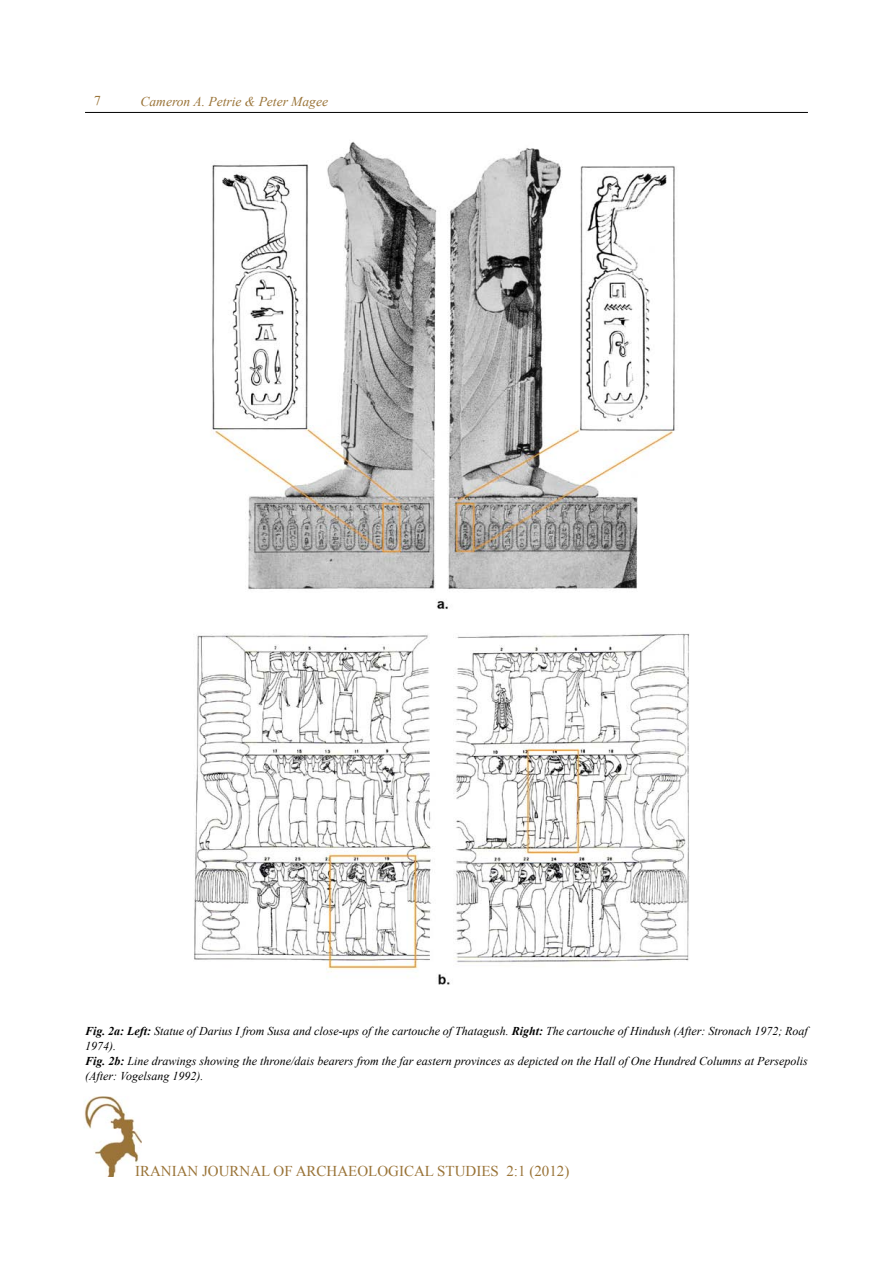
<style>
.page{position:relative;width:893px;height:1263px;background:#fff}
.page>*{position:absolute;margin:0;border:0;box-sizing:border-box;transform-origin:0 0}
.t1{font:15px "Times New Roman";color:#9a7438}
.t2{font:italic 13.5px "Times New Roman";color:#9a7438}
.t3{font:13.5px "Times New Roman";color:#9a7438}
.t4{font:italic 12px/15px "Times New Roman";color:#000}
.s1{font-weight:700}
</style>
<div class="page">
<img style="left:84px;top:1096px;width:57px;height:81px">
<hr style="left:85px;top:112px;width:723px;height:1px;background:#000">
<img style="left:194px;top:141px;width:496px;height:844px">
<p class="t3" style="left:94px;top:92px;width:8px">7</p>
<p class="t2" style="left:141px;top:92px;width:189px">Cameron A. Petrie &amp; Peter Magee</p>
<p class="t4" style="left:85px;top:1023px;width:724px"><span class="s1">Fig. 2a: Left:</span> Statue of Darius I from Susa and close-ups of the cartouche of Thatagush. <span class="s1">Right:</span> The cartouche of Hindush (After: Stronach 1972; Roaf 1974).<br><span class="s1">Fig. 2b:</span> Line drawings showing the throne/dais bearers from the far eastern provinces as depicted on the Hall of One Hundred Columns at Persepolis (After: Vogelsang 1992).</p>
<p class="t1" style="left:135px;top:1161px;width:436px">IRANIAN JOURNAL OF ARCHAEOLOGICAL STUDIES 2:1 (2012)</p>
</div>
